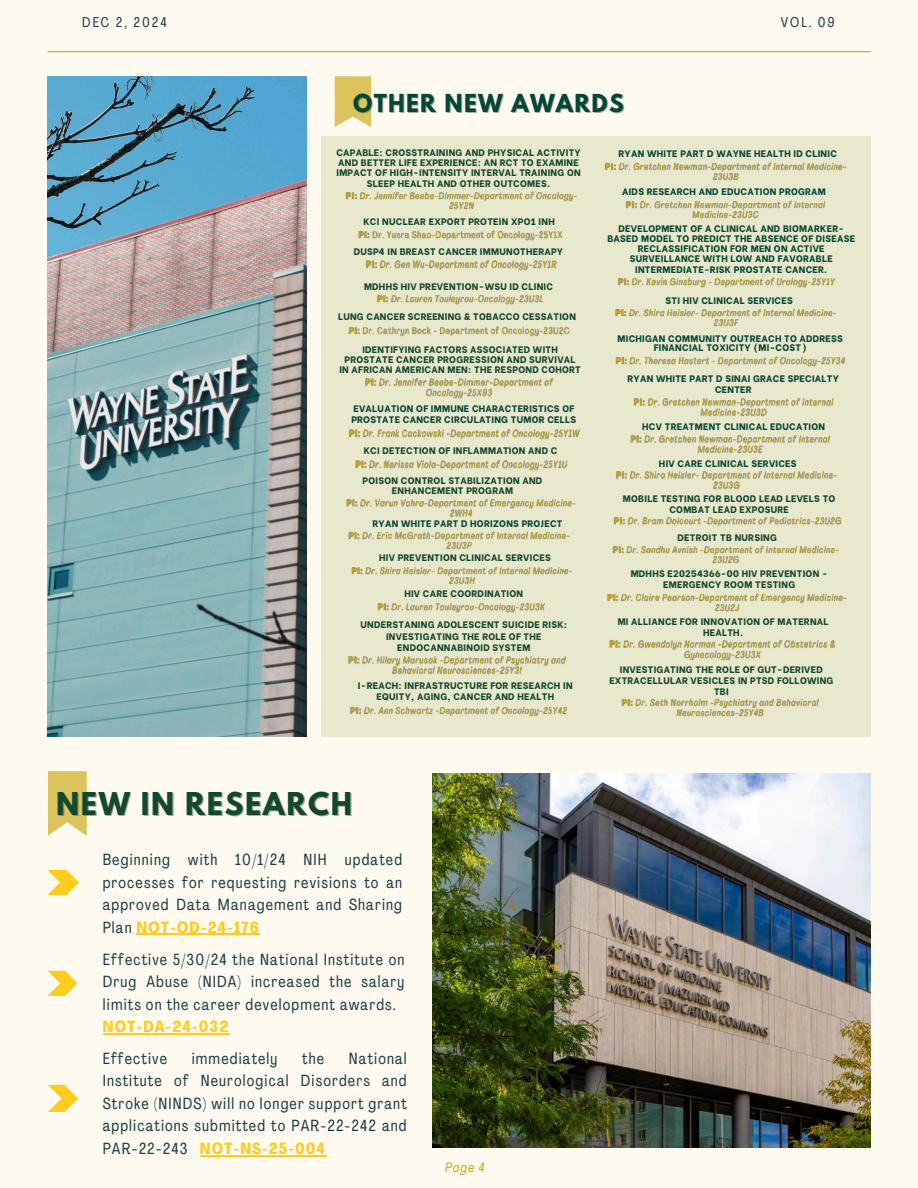
<style>
.page{position:relative;width:918px;height:1188px;background:#fffaf0}
.page>*{position:absolute;margin:0;border:0;box-sizing:border-box;transform-origin:0 0}
.t1{font:700 27.9px "League Spartan";letter-spacing:.06em;color:#13472e}
.t2{font:700 22.05px "League Spartan";letter-spacing:.06em;color:#064635}
.t3{font:15.9px/22.5px "Agrandir Tight";letter-spacing:.07em;color:#193c41;text-align:justify}
.t4{font:700 15.9px "Agrandir Tight";letter-spacing:.07em;color:#ffcc1d}
.t5{font:13.95px "Agrandir Tight";letter-spacing:.14em;color:#193c41}
.t6{font:italic 13.5px "Agrandir Tight";color:#d1a714}
.t7{font:800 9.45px/10.9px "Be Vietnam";letter-spacing:.03em;color:#13472e;text-align:center}
.t8{font:800 9.45px/10.2px "Be Vietnam";letter-spacing:.03em;color:#064635;text-align:center}
.s1{font-weight:700;color:#ffcc1d}
.s2{color:#fffff9}
.s3{color:#f4f5f7}
</style>
<div class="page">
<hr style="left:47px;top:51px;width:824px;height:1px;background:#cba50b">
<svg style="left:48px;top:771px;width:39px;height:65px;background:#e0c96c"></svg>
<img style="left:433px;top:774px;width:437px;height:373px">
<hr style="left:137px;top:934px;width:123px;height:1px;background:#ffcc1d">
<svg style="left:47px;top:870px;width:32px;height:25px"></svg>
<hr style="left:103px;top:1033px;width:126px;height:1px;background:#ffcc1d">
<svg style="left:47px;top:971px;width:30px;height:25px"></svg>
<hr style="left:200px;top:1155px;width:126px;height:1px;background:#ffcc1d">
<svg style="left:48px;top:1085px;width:30px;height:27px"></svg>
<img style="left:47px;top:76px;width:260px;height:661px">
<div style="left:321px;top:136px;width:550px;height:601px;background:#e8e8cc"></div>
<img style="left:626px;top:200px;width:200px;height:19px">
<img style="left:633px;top:398px;width:201px;height:19px">
<img style="left:630px;top:435px;width:200px;height:19px">
<img style="left:605px;top:162px;width:241px;height:19px">
<img style="left:618px;top:277px;width:218px;height:11px">
<img style="left:615px;top:356px;width:230px;height:11px">
<svg style="left:335px;top:76px;width:36px;height:51px;background:#e0c86b"></svg>
<img style="left:615px;top:308px;width:221px;height:19px">
<img style="left:616px;top:471px;width:221px;height:19px">
<img style="left:351px;top:566px;width:221px;height:19px">
<img style="left:345px;top:191px;width:232px;height:19px">
<img style="left:358px;top:230px;width:204px;height:11px">
<img style="left:366px;top:260px;width:191px;height:11px">
<img style="left:348px;top:326px;width:222px;height:11px">
<img style="left:377px;top:294px;width:166px;height:11px">
<img style="left:377px;top:603px;width:168px;height:10px">
<img style="left:365px;top:378px;width:189px;height:21px">
<img style="left:355px;top:460px;width:213px;height:11px">
<img style="left:349px;top:429px;width:231px;height:11px">
<img style="left:346px;top:499px;width:230px;height:18px">
<img style="left:613px;top:517px;width:229px;height:10px">
<img style="left:607px;top:593px;width:240px;height:19px">
<img style="left:612px;top:545px;width:227px;height:19px">
<img style="left:609px;top:640px;width:226px;height:21px">
<img style="left:348px;top:656px;width:218px;height:19px">
<img style="left:348px;top:531px;width:222px;height:19px">
<img style="left:350px;top:706px;width:217px;height:11px">
<img style="left:621px;top:698px;width:198px;height:19px">
<h6 class="t5" style="left:82px;top:17px;width:86px">DEC 2, 2024</h6>
<h6 class="t5" style="left:781px;top:17px;width:55px">VOL. 09</h6>
<h6 class="t2" style="left:353px;top:92px;width:272px">OTHER NEW AWARDS</h6>
<h6 class="t7" style="left:336px;top:146px;width:246px;line-height:10.2px">CAPABLE: CROSSTRAINING AND PHYSICAL ACTIVITY AND BETTER LIFE EXPERIENCE: AN RCT TO EXAMINE IMPACT OF HIGH-INTENSITY INTERVAL TRAINING ON SLEEP HEALTH AND OTHER OUTCOMES.</h6>
<h6 class="t7" style="left:363px;top:215px;width:193px">KCI NUCLEAR EXPORT PROTEIN XPO1 INH</h6>
<h6 class="t7" style="left:354px;top:245px;width:211px">DUSP4 IN BREAST CANCER IMMUNOTHERAPY</h6>
<h6 class="t7" style="left:364px;top:280px;width:191px">MDHHS HIV PREVENTION-WSU ID CLINIC</h6>
<h6 class="t7" style="left:338px;top:310px;width:240px">LUNG CANCER SCREENING &amp; TOBACCO CESSATION</h6>
<h6 class="t7" style="left:339px;top:343px;width:243px;line-height:10.2px">IDENTIFYING FACTORS ASSOCIATED WITH<br>PROSTATE CANCER PROGRESSION AND SURVIVAL<br>IN AFRICAN AMERICAN MEN: THE RESPOND COHORT</h6>
<h6 class="t8" style="left:351px;top:402px;width:226px;line-height:10.9px;text-align:left">EVALUATION OF IMMUNE CHARACTERISTICS OF<br>PROSTATE CANCER CIRCULATING TUMOR CELLS</h6>
<h6 class="t7" style="left:364px;top:444px;width:195px">KCI DETECTION OF INFLAMMATION AND C</h6>
<h6 class="t7" style="left:363px;top:474px;width:181px;line-height:10.2px">POISON CONTROL STABILIZATION AND<br>ENHANCEMENT PROGRAM</h6>
<h4 class="t8" style="left:373px;top:518px;width:192px">RYAN WHITE PART D HORIZONS PROJECT</h4>
<h1 class="t7" style="left:379px;top:551px;width:173px">HIV PREVENTION CLINICAL SERVICES</h1>
<h4 class="t7" style="left:404px;top:587px;width:120px">HIV CARE COORDINATION</h4>
<p class="t7" style="left:361px;top:619px;width:208px">UNDERSTANING ADOLESCENT SUICIDE RISK:<br>INVESTIGATING THE ROLE OF THE<br>ENDOCANNABINOID SYSTEM</p>
<h4 class="t7" style="left:358px;top:679px;width:216px">I-REACH: INFRASTRUCTURE FOR RESEARCH IN<br>EQUITY, AGING, CANCER AND HEALTH</h4>
<h6 class="t8" style="left:619px;top:148px;width:220px">RYAN WHITE PART D WAYNE HEALTH ID CLINIC</h6>
<h6 class="t8" style="left:622px;top:185px;width:205px">AIDS RESEARCH AND EDUCATION PROGRAM</h6>
<h6 class="t8" style="left:607px;top:222px;width:249px">DEVELOPMENT OF A CLINICAL AND BIOMARKER-BASED MODEL TO PREDICT THE ABSENCE OF DISEASE RECLASSIFICATION FOR MEN ON ACTIVE SURVEILLANCE WITH LOW AND FAVORABLE INTERMEDIATE-RISK PROSTATE CANCER.</h6>
<h6 class="t8" style="left:666px;top:294px;width:129px">STI HIV CLINICAL SERVICES</h6>
<h6 class="t8" style="left:618px;top:333px;width:227px;line-height:9.4px">MICHIGAN COMMUNITY OUTREACH TO ADDRESS<br>FINANCIAL TOXICITY (MI-COST)</h6>
<h6 class="t8" style="left:628px;top:372px;width:213px;line-height:11.1px">RYAN WHITE PART D SINAI GRACE SPECIALTY<br>CENTER</h6>
<h6 class="t8" style="left:642px;top:421px;width:185px">HCV TREATMENT CLINICAL EDUCATION</h6>
<h6 class="t8" style="left:659px;top:457px;width:139px">HIV CARE CLINICAL SERVICES</h6>
<h6 class="t7" style="left:623px;top:492px;width:214px">MOBILE TESTING FOR BLOOD LEAD LEVELS TO<br>COMBAT LEAD EXPOSURE</h6>
<h6 class="t7" style="left:678px;top:532px;width:101px">DETROIT TB NURSING</h6>
<h6 class="t7" style="left:631px;top:567px;width:199px">MDHHS E20254366-00 HIV PREVENTION -<br>EMERGENCY ROOM TESTING</h6>
<h6 class="t7" style="left:618px;top:615px;width:212px">MI ALLIANCE FOR INNOVATION OF MATERNAL<br>HEALTH.</h6>
<h5 class="t7" style="left:609px;top:664px;width:226px">INVESTIGATING THE ROLE OF GUT-DERIVED<br>EXTRACELLULAR VESICLES IN PTSD FOLLOWING<br>TBI</h5>
<h3 class="t1" style="left:56px;top:790px;width:297px">NEW IN RESEARCH</h3>
<p class="t3" style="left:103px;top:850px;width:301px">Beginning with 10/1/24 NIH updated processes for requesting revisions to an approved Data Management and Sharing Plan <span class="s1">NOT-OD-24-176</span></p>
<h2 class="t3" style="left:103px;top:949px;width:303px">Effective 5/30/24 the National Institute on Drug Abuse (NIDA) increased the salary limits on the career development awards.<span class="s2">.</span><span class="s3">.<br></span><span class="s1">NOT-DA-24-032</span></h2>
<h6 class="t3" style="left:103px;top:1049px;width:66px">Effective</h6>
<h6 class="t3" style="left:192px;top:1049px;width:87px">immediately</h6>
<h6 class="t3" style="left:302px;top:1049px;width:23px">the</h6>
<h6 class="t3" style="left:103px;top:1049px;width:306px;text-indent:246px">National Institute of Neurological Disorders and Stroke (NINDS) will no longer support grant applications submitted to PAR-22-242 and PAR-22-243</h6>
<h6 class="t4" style="left:200px;top:1142px;width:127px">NOT-NS-25-004</h6>
<h3 class="t6" style="left:445px;top:1162px;width:41px">Page 4</h3>
</div>
